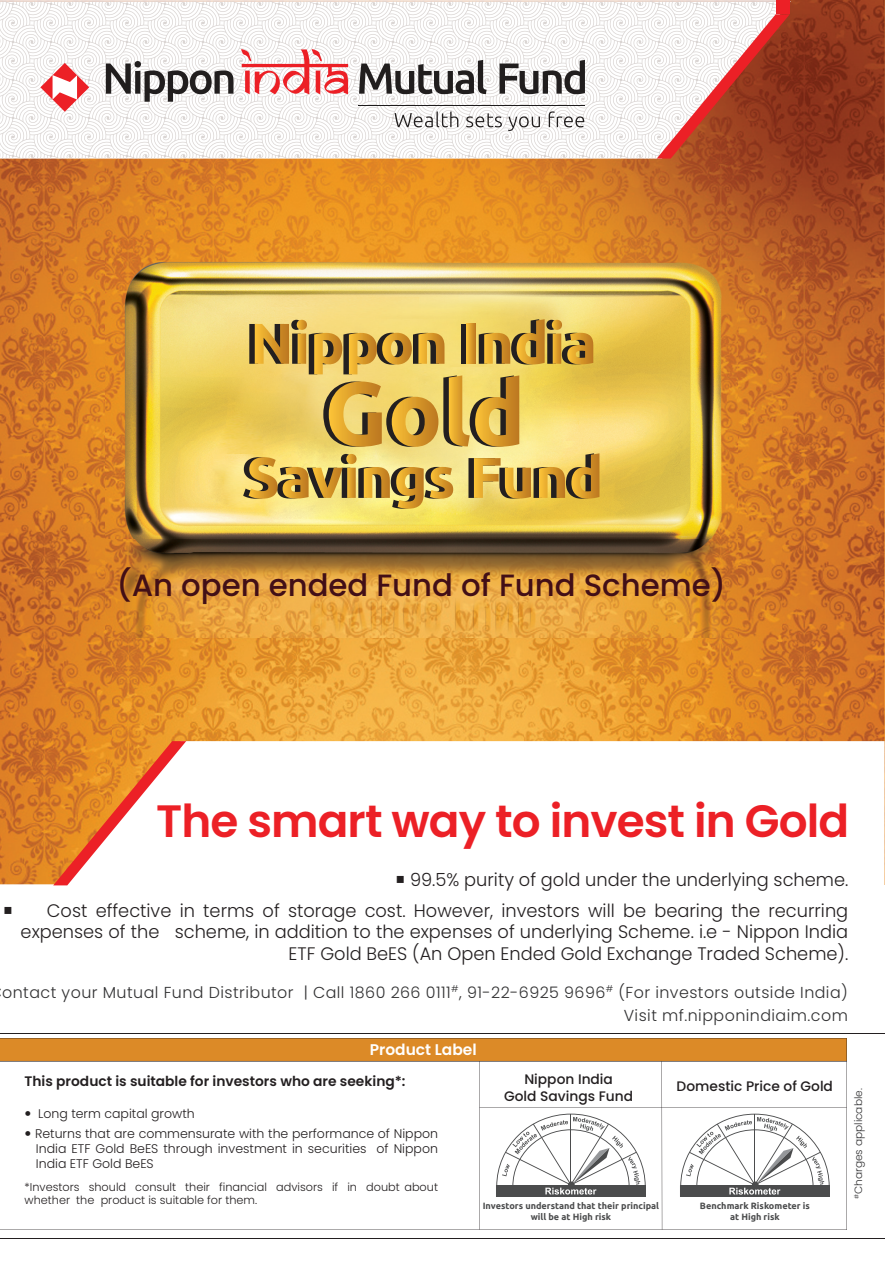
<style>
.page{position:relative;width:893px;height:1263px;background:#fff}
.page>*{position:absolute;margin:0;border:0;box-sizing:border-box;transform-origin:0 0}
.Image{font:600 45.3px "Poppins";letter-spacing:-.02em;color:#ec2026}
.Image-2{font:500 30.75px "Poppins";color:#420f17}
.Image-3{font:300 18.15px/30.9px "Poppins";color:#231f20;text-align:right}
.Image-4{font:300 15.9px/23px "Poppins";letter-spacing:.03em;color:#313132;text-align:right}
.Image-5{font:600 15.45px "Poppins";color:#fff}
.Image-6{font:600 13.8px "Poppins";color:#231f20}
.Image-7{font:500 13.8px/16.5px "Poppins";color:#231f20;text-align:center}
.Image-8{font:300 12.6px/20.1px "Poppins";color:#231f20}
.Image-9{font:300 11.25px/13.5px "Poppins";color:#231f20}
.Image-10{font:300 10.65px "Poppins";color:#313132}
.Image-11{font:700 9.15px/10.9px "Ubuntu";color:#4b4c4d;text-align:center}
</style>
<div class="page">
<img style="left:0;top:159px;width:782px;height:101px">
<img style="left:782px;top:1px;width:102px;height:740px">
<img style="left:0;top:260px;width:112px;height:624px">
<img style="left:731px;top:260px;width:51px;height:481px">
<img style="left:112px;top:638px;width:619px;height:103px">
<hr style="left:0;top:1238px;width:885px;height:1px;background:#231f20">
<hr style="left:0;top:1033px;width:885px;height:1px;background:#231f20">
<img style="left:105px;top:246px;width:632px;height:392px">
<svg style="left:186px;top:741px;width:698px;height:1px"></svg>
<svg style="left:53px;top:741px;width:133px;height:144px"></svg>
<svg style="left:249px;top:319px;width:344px;height:128px;background:#d4b152"></svg>
<svg style="left:243px;top:454px;width:210px;height:55px;background:#cfb058"></svg>
<svg style="left:468px;top:453px;width:131px;height:46px;background:#c3a04b"></svg>
<svg style="left:0;top:1061px;width:847px;height:169px"></svg>
<div style="left:0;top:1038px;width:847px;height:23px;background:#dc8a27"></div>
<svg style="left:0;top:1px;width:791px;height:158px"></svg>
<hr style="left:359px;top:105px;width:226px;height:1px;background:#1e1c1d">
<svg style="left:395px;top:111px;width:63px;height:16px"></svg>
<svg style="left:466px;top:113px;width:36px;height:14px"></svg>
<svg style="left:508px;top:116px;width:32px;height:15px"></svg>
<svg style="left:549px;top:111px;width:35px;height:16px"></svg>
<svg style="left:40px;top:63px;width:49px;height:49px"></svg>
<svg style="left:106px;top:61px;width:127px;height:41px"></svg>
<svg style="left:359px;top:60px;width:128px;height:34px"></svg>
<svg style="left:499px;top:60px;width:86px;height:34px"></svg>
<svg style="left:241px;top:49px;width:107px;height:45px"></svg>
<svg style="left:657px;top:14px;width:133px;height:145px"></svg>
<div style="left:776px;top:1px;width:14px;height:13px;background:#ec2026"></div>
<hr style="left:479px;top:1061px;width:1px;height:169px;background:#231f20">
<hr style="left:479px;top:1107px;width:368px;height:1px;background:#231f20">
<hr style="left:661px;top:1061px;width:1px;height:169px;background:#231f20">
<svg style="left:496px;top:1113px;width:150px;height:84px"></svg>
<svg style="left:680px;top:1114px;width:150px;height:83px"></svg>
<svg style="left:26px;top:1111px;width:4px;height:5px"></svg>
<svg style="left:26px;top:1131px;width:4px;height:5px"></svg>
<p class="Image-2" style="left:117px;top:566px;width:611px">(An open ended Fund of Fund Scheme)</p>
<p class="Image" style="left:156px;top:801px;width:695px">The smart way to invest in Gold</p>
<p class="Image-3" style="left:47px;top:864px;width:803px">99.5% purity of gold under the underlying scheme.<br>Cost effective in terms of storage cost. However, investors will be bearing the recurring</p>
<p class="Image-3" style="left:21px;top:921px;width:829px;line-height:21.8px">expenses of the scheme, in addition to the expenses of underlying Scheme. i.e - Nippon India<br>ETF Gold BeES (An Open Ended Gold Exchange Traded Scheme).</p>
<p class="Image-4" style="left:2px;top:981px;width:847px">ontact your Mutual Fund Distributor | Call 1860 266 0111<sup>#</sup>, 91-22-6925 9696<sup>#</sup> (For investors outside India)<br>Visit mf.nipponindiaim.com</p>
<p class="Image-5" style="left:370px;top:1043px;width:109px">Product Label</p>
<p class="Image-6" style="left:25px;top:1075px;width:383px">This product is suitable for investors who are seeking*:</p>
<p class="Image-8" style="left:35px;top:1104px;width:405px">Long term capital growth<br>Returns that are commensurate with the performance of Nippon</p>
<p class="Image-8" style="left:36px;top:1141px;width:404px;line-height:15px">India ETF Gold BeES through investment in securities of Nippon<br>India ETF Gold BeES</p>
<p class="Image-9" style="left:24px;top:1180px;width:415px">*Investors should consult their financial advisors if in doubt about whether the product is suitable for them.</p>
<p class="Image-7" style="left:504px;top:1072px;width:130px">Nippon India<br>Gold Savings Fund</p>
<p class="Image-7" style="left:677px;top:1079px;width:158px">Domestic Price of Gold</p>
<p class="Image-11" style="left:483px;top:1201px;width:178px">Investors understand that their principal will be at High risk</p>
<p class="Image-11" style="left:700px;top:1201px;width:111px">Benchmark Riskometer is at High risk</p>
<p class="Image-10" style="left:852px;top:1199px;width:112px;rotate:-90deg"><sup>#</sup>Charges applicable.</p>
</div>
